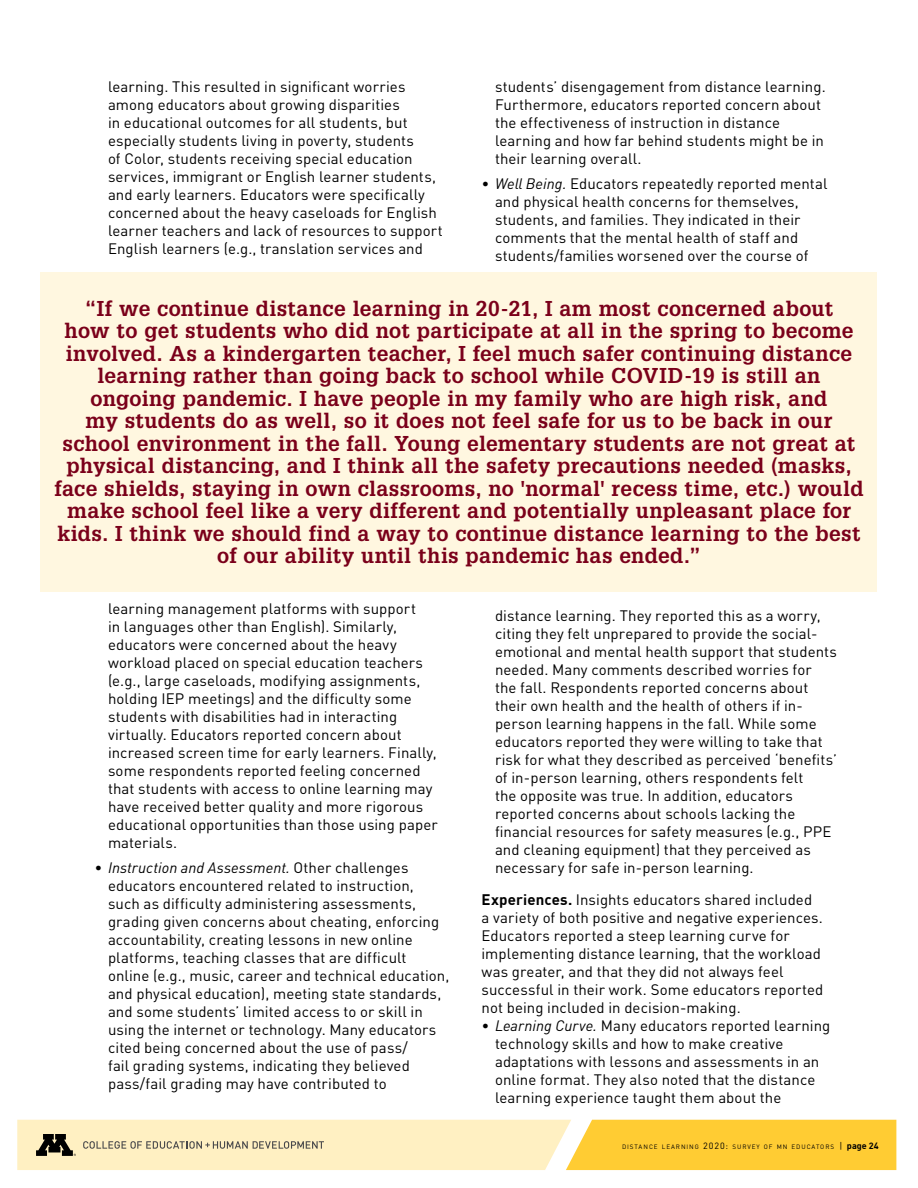
<style>
.page{position:relative;width:918px;height:1188px;background:#fff}
.page>*{position:absolute;margin:0;border:0;box-sizing:border-box;transform-origin:0 0}
.t1{font:700 21px/22.5px "Glypha LT Std";letter-spacing:.015em;color:#7a001a;text-align:center}
.t2{font:15px/18px "DINOT";letter-spacing:.005em;color:#000}
.t3{font:6.3px "DINOT";letter-spacing:.15em;color:#000}
.s1{font-style:italic}
.s2{font-weight:700}
.s3{font-size:9px}
.s4{font-weight:700;font-size:9px}
</style>
<div class="page">
<svg style="left:17px;top:1120px;width:879px;height:50px;background:#f9de8c"></svg>
<div style="left:40px;top:272px;width:838px;height:320px;background:#fff7e0"></div>
<p class="t2" style="left:108px;top:77px;width:336px">learning. This resulted in significant worries among educators about growing disparities<br>in educational outcomes for all students, but especially students living in poverty, students<br>of Color, students receiving special education services, immigrant or English learner students, and early learners. Educators were specifically concerned about the heavy caseloads for English learner teachers and lack of resources to support English learners (e.g., translation services and</p>
<p class="t2" style="left:495px;top:77px;width:332px">students’ disengagement from distance learning.<br>Furthermore, educators reported concern about the effectiveness of instruction in distance learning and how far behind students might be in their learning overall.</p>
<p class="t2" style="left:495px;top:174px;width:334px;text-indent:-14px"><span class="s1">• Well Being.</span> Educators repeatedly reported mental and physical health concerns for themselves, students, and families. They indicated in their comments that the mental health of staff and students/families worsened over the course of</p>
<p class="t1" style="left:54px;top:296px;width:811px">“If we continue distance learning in 20-21, I am most concerned about<br>how to get students who did not participate at all in the spring to become involved. As a kindergarten teacher, I feel much safer continuing distance learning rather than going back to school while COVID-19 is still an ongoing pandemic. I have people in my family who are high risk, and<br>my students do as well, so it does not feel safe for us to be back in our school environment in the fall. Young elementary students are not great at physical distancing, and I think all the safety precautions needed (masks, face shields, staying in own classrooms, no 'normal' recess time, etc.) would make school feel like a very different and potentially unpleasant place for kids. I think we should find a way to continue distance learning to the best of our ability until this pandemic has ended.”</p>
<p class="t2" style="left:108px;top:599px;width:331px">learning management platforms with support<br>in languages other than English). Similarly, educators were concerned about the heavy workload placed on special education teachers (e.g., large caseloads, modifying assignments, holding IEP meetings) and the difficulty some students with disabilities had in interacting virtually. Educators reported concern about increased screen time for early learners. Finally, some respondents reported feeling concerned that students with access to online learning may have received better quality and more rigorous educational opportunities than those using paper materials.</p>
<p class="t2" style="left:108px;top:858px;width:343px;text-indent:-14px"><span class="s1">• Instruction and Assessment.</span> Other challenges educators encountered related to instruction, such as difficulty administering assessments, grading given concerns about cheating, enforcing accountability, creating lessons in new online platforms, teaching classes that are difficult online (e.g., music, career and technical education, and physical education), meeting state standards, and some students’ limited access to or skill in using the internet or technology. Many educators cited being concerned about the use of pass/<br>fail grading systems, indicating they believed pass/fail grading may have contributed to</p>
<p class="t2" style="left:495px;top:606px;width:343px">distance learning. They reported this as a worry, citing they felt unprepared to provide the social&shy;emotional and mental health support that students needed. Many comments described worries for<br>the fall. Respondents reported concerns about their own health and the health of others if in&shy;person learning happens in the fall. While some educators reported they were willing to take that risk for what they described as perceived ‘benefits’ of in-person learning, others respondents felt<br>the opposite was true. In addition, educators reported concerns about schools lacking the financial resources for safety measures (e.g., PPE and cleaning equipment) that they perceived as necessary for safe in-person learning.</p>
<p class="t2" style="left:482px;top:890px;width:343px"><span class="s2">Experiences.</span> Insights educators shared included a variety of both positive and negative experiences.<br>Educators reported a steep learning curve for implementing distance learning, that the workload was greater, and that they did not always feel successful in their work. Some educators reported not being included in decision-making.</p>
<p class="t2" style="left:495px;top:1016px;width:337px;text-indent:-14px"><span class="s1">• Learning Curve.</span> Many educators reported learning technology skills and how to make creative adaptations with lessons and assessments in an online format. They also noted that the distance learning experience taught them about the</p>
<p class="t3" style="left:622px;top:1142px;width:258px">DISTANCE LEARNING <span class="s3">2020:</span> SURVEY OF MN EDUCATORS <span class="s3">|</span> <span class="s4">page 24</span></p>
</div>
